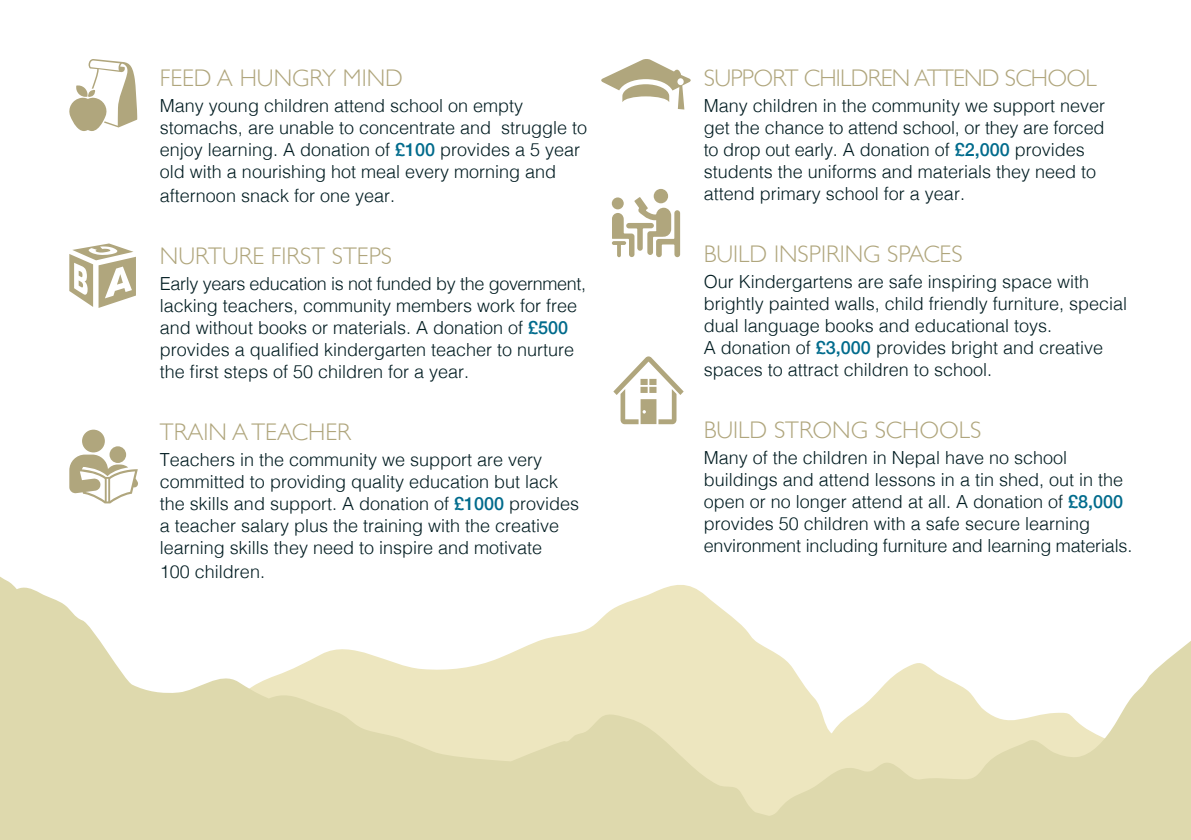
<style>
.page{position:relative;width:1191px;height:840px;background:#fff}
.page>*{position:absolute;margin:0;border:0;box-sizing:border-box;transform-origin:0 0}
.t1{font:300 24px "Gill Sans";color:#b0a67d}
.t2{font:300 24px "Gill Sans";letter-spacing:-.03em;color:#b0a67d}
.t3{font:300 18px/22px "Helvetica";color:#001c21}
.s1{font-family:"Helvetica Neue";font-weight:500;color:#006b8c}
</style>
<div class="page">
<svg style="left:0;top:503px;width:1191px;height:336px"></svg>
<svg style="left:613px;top:356px;width:70px;height:68px"></svg>
<svg style="left:69px;top:59px;width:68px;height:72px"></svg>
<svg style="left:69px;top:429px;width:69px;height:74px"></svg>
<svg style="left:69px;top:243px;width:67px;height:65px"></svg>
<svg style="left:601px;top:59px;width:90px;height:50px"></svg>
<div style="left:653px;top:189px;width:15px;height:14px;background:#b0a67d;border-radius:50%"></div>
<svg style="left:611px;top:197px;width:69px;height:60px"></svg>
<h1 class="t1" style="left:160px;top:59px;width:244px">FEED A HUNGRY MIND</h1>
<p class="t3" style="left:160px;top:93px;width:429px">Many young children attend school on empty stomachs, are unable to concentrate and struggle to enjoy learning. A donation of <span class="s1">£100</span> provides a 5 year old with a nourishing hot meal every morning and</p>
<p class="t3" style="left:160px;top:183px;width:237px">afternoon snack for one year.</p>
<h1 class="t1" style="left:160px;top:237px;width:234px">NURTURE FIRST STEPS</h1>
<p class="t3" style="left:160px;top:271px;width:428px">Early years education is not funded by the government, lacking teachers, community members work for free and without books or materials. A donation of <span class="s1">£500 </span>provides a qualified kindergarten teacher to nurture the first steps of 50 children for a year.</p>
<h1 class="t1" style="left:160px;top:413px;width:192px">TRAIN A TEACHER</h1>
<p class="t3" style="left:160px;top:447px;width:421px">Teachers in the community we support are very committed to providing quality education but lack the skills and support. A donation of <span class="s1">£1000</span> provides a teacher salary plus the training with the creative learning skills they need to inspire and motivate</p>
<p class="t3" style="left:160px;top:559px;width:107px">100 children.</p>
<h1 class="t2" style="left:704px;top:59px;width:394px">SUPPORT CHILDREN ATTEND SCHOOL</h1>
<p class="t3" style="left:704px;top:93px;width:403px">Many children in the community we support never get the chance to attend school, or they are forced to drop out early. A donation of <span class="s1">£2,000</span> provides students the uniforms and materials they need to attend primary school for a year.</p>
<h1 class="t1" style="left:704px;top:235px;width:260px">BUILD INSPIRING SPACES</h1>
<p class="t3" style="left:704px;top:269px;width:425px">Our Kindergartens are safe inspiring space with brightly painted walls, child friendly furniture, special dual language books and educational toys.<br>A donation of <span class="s1">£3,000</span> provides bright and creative spaces to attract children to school.</p>
<h1 class="t1" style="left:704px;top:411px;width:279px">BUILD STRONG SCHOOLS</h1>
<p class="t3" style="left:704px;top:445px;width:430px">Many of the children in Nepal have no school buildings and attend lessons in a tin shed, out in the open or no longer attend at all. A donation of <span class="s1">£8,000 </span>provides 50 children with a safe secure learning environment including furniture and learning materials.</p>
</div>
